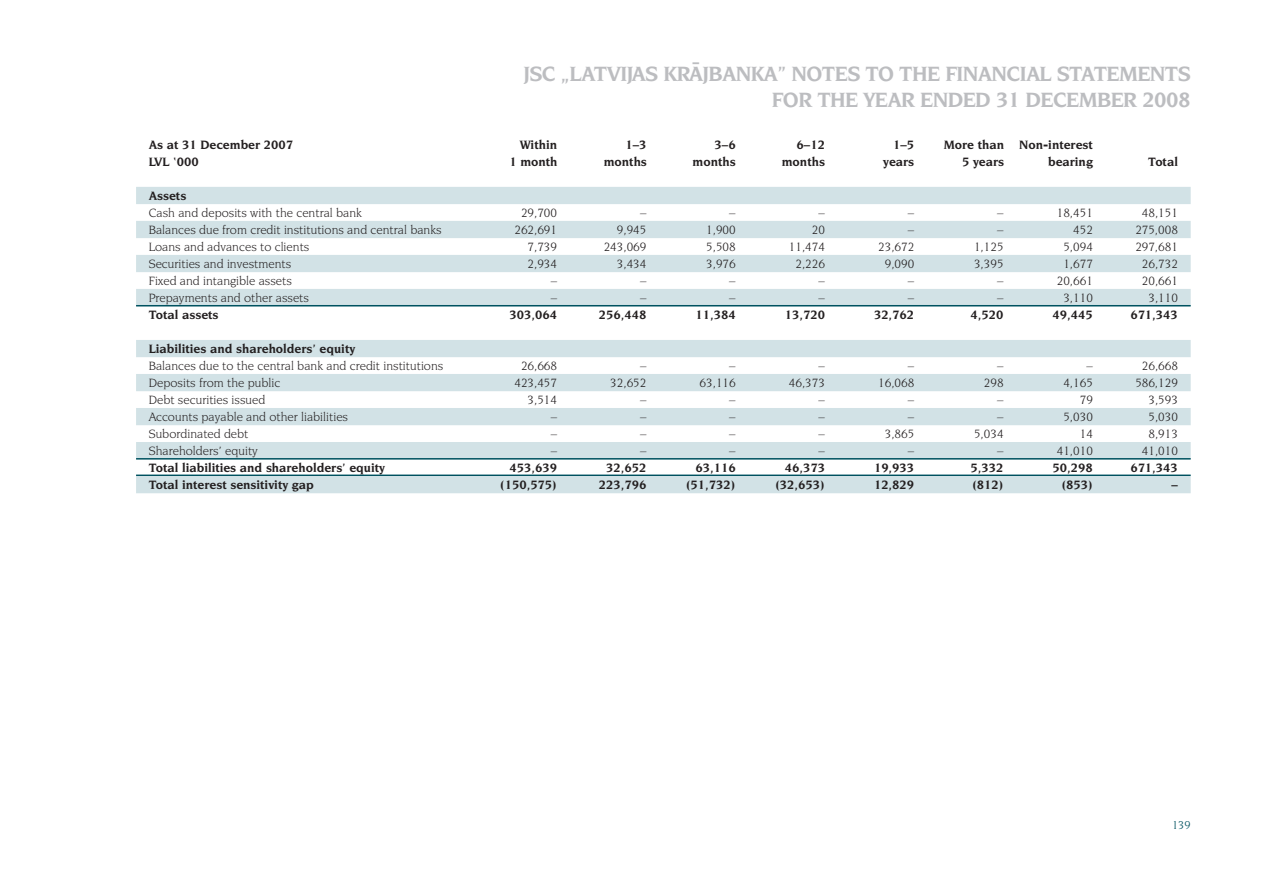
<style>
.page{position:relative;width:1263px;height:893px;background:#fff}
.page>*{position:absolute;margin:0;border:0;box-sizing:border-box;transform-origin:0 0}
.t1{font:700 21.75px/26.1px "Novarese IT Cby TL";letter-spacing:-.025em;color:#bcbdc0;text-align:right}
.t2{font:12.75px "Novarese IT Cby TL";color:#231f20}
.t3{font:12.75px "Novarese IT Cby TL Bold TT";color:#231f20}
.t4{font:12px "Novarese IT Cby TL";color:#005260}
.s1{font-family:"Helvetica Neue LT Pro";font-weight:800}
</style>
<div class="page">
<div style="left:136px;top:187px;width:1055px;height:17px;background:#d2e2e6"></div>
<div style="left:136px;top:221px;width:1055px;height:17px;background:#d2e2e6"></div>
<div style="left:136px;top:255px;width:1055px;height:17px;background:#d2e2e6"></div>
<div style="left:136px;top:289px;width:1055px;height:17px;background:#d2e2e6"></div>
<hr style="left:136px;top:305px;width:1055px;height:1px;background:#005260">
<div style="left:136px;top:340px;width:1055px;height:17px;background:#d2e2e6"></div>
<div style="left:136px;top:374px;width:1055px;height:17px;background:#d2e2e6"></div>
<div style="left:136px;top:408px;width:1055px;height:17px;background:#d2e2e6"></div>
<div style="left:136px;top:442px;width:1055px;height:17px;background:#d2e2e6"></div>
<hr style="left:136px;top:458px;width:1055px;height:2px;background:#005260">
<hr style="left:136px;top:475px;width:1055px;height:1px;background:#005260">
<div style="left:136px;top:476px;width:1055px;height:17px;background:#d2e2e6"></div>
<h1 class="t1" style="left:523px;top:60px;width:669px">JSC „LATVIJAS KRĀJBANKA” NOTES TO THE FINANCIAL STATEMENTS<br>FOR THE YEAR ENDED 31 DECEMBER 2008</h1>
<p class="t3" style="left:149px;top:137px;width:146px">As at 31 December 2007</p>
<p class="t3" style="left:520px;top:137px;width:39px">Within</p>
<p class="t3" style="left:625px;top:137px;width:23px">1–3</p>
<p class="t3" style="left:715px;top:137px;width:23px">3–6</p>
<p class="t3" style="left:797px;top:137px;width:30px">6–12</p>
<p class="t3" style="left:893px;top:137px;width:23px">1–5</p>
<p class="t3" style="left:944px;top:137px;width:151px">More than Non<span class="s1">-</span>interest</p>
<p class="t3" style="left:149px;top:154px;width:51px">LVL ‘000</p>
<p class="t3" style="left:509px;top:154px;width:50px">1 month</p>
<p class="t3" style="left:604px;top:154px;width:45px">months</p>
<p class="t3" style="left:692px;top:154px;width:45px">months</p>
<p class="t3" style="left:782px;top:154px;width:45px">months</p>
<p class="t3" style="left:883px;top:154px;width:33px">years</p>
<p class="t3" style="left:962px;top:154px;width:44px">5 years</p>
<p class="t3" style="left:1048px;top:154px;width:46px">bearing</p>
<p class="t3" style="left:1148px;top:154px;width:31px">Total</p>
<p class="t3" style="left:149px;top:188px;width:39px">Assets</p>
<p class="t2" style="left:149px;top:205px;width:215px">Cash and deposits with the central bank</p>
<p class="t2" style="left:521px;top:205px;width:38px">29,700</p>
<p class="t2" style="left:640px;top:205px;width:8px">–</p>
<p class="t2" style="left:729px;top:205px;width:8px">–</p>
<p class="t2" style="left:819px;top:205px;width:8px">–</p>
<p class="t2" style="left:908px;top:205px;width:8px">–</p>
<p class="t2" style="left:997px;top:205px;width:8px">–</p>
<p class="t2" style="left:1057px;top:205px;width:38px">18,451</p>
<p class="t2" style="left:1142px;top:205px;width:38px">48,151</p>
<p class="t2" style="left:149px;top:222px;width:294px">Balances due from credit institutions and central banks</p>
<p class="t2" style="left:514px;top:222px;width:44px">262,691</p>
<p class="t2" style="left:617px;top:222px;width:31px">9,945</p>
<p class="t2" style="left:706px;top:222px;width:31px">1,900</p>
<p class="t2" style="left:812px;top:222px;width:15px">20</p>
<p class="t2" style="left:908px;top:222px;width:8px">–</p>
<p class="t2" style="left:997px;top:222px;width:8px">–</p>
<p class="t2" style="left:1073px;top:222px;width:21px">452</p>
<p class="t2" style="left:1135px;top:222px;width:44px">275,008</p>
<p class="t2" style="left:149px;top:239px;width:162px">Loans and advances to clients</p>
<p class="t2" style="left:528px;top:239px;width:31px">7,739</p>
<p class="t2" style="left:604px;top:239px;width:44px">243,069</p>
<p class="t2" style="left:706px;top:239px;width:31px">5,508</p>
<p class="t2" style="left:789px;top:239px;width:38px">11,474</p>
<p class="t2" style="left:878px;top:239px;width:38px">23,672</p>
<p class="t2" style="left:974px;top:239px;width:31px">1,125</p>
<p class="t2" style="left:1063px;top:239px;width:31px">5,094</p>
<p class="t2" style="left:1135px;top:239px;width:44px">297,681</p>
<p class="t2" style="left:149px;top:256px;width:144px">Securities and investments</p>
<p class="t2" style="left:528px;top:256px;width:31px">2,934</p>
<p class="t2" style="left:617px;top:256px;width:31px">3,434</p>
<p class="t2" style="left:706px;top:256px;width:31px">3,976</p>
<p class="t2" style="left:795px;top:256px;width:31px">2,226</p>
<p class="t2" style="left:885px;top:256px;width:31px">9,090</p>
<p class="t2" style="left:974px;top:256px;width:31px">3,395</p>
<p class="t2" style="left:1063px;top:256px;width:31px">1,677</p>
<p class="t2" style="left:1142px;top:256px;width:38px">26,732</p>
<p class="t2" style="left:149px;top:273px;width:145px">Fixed and intangible assets</p>
<p class="t2" style="left:551px;top:273px;width:8px">–</p>
<p class="t2" style="left:640px;top:273px;width:8px">–</p>
<p class="t2" style="left:729px;top:273px;width:8px">–</p>
<p class="t2" style="left:819px;top:273px;width:8px">–</p>
<p class="t2" style="left:908px;top:273px;width:8px">–</p>
<p class="t2" style="left:997px;top:273px;width:8px">–</p>
<p class="t2" style="left:1057px;top:273px;width:38px">20,661</p>
<p class="t2" style="left:1142px;top:273px;width:38px">20,661</p>
<p class="t2" style="left:149px;top:290px;width:162px">Prepayments and other assets</p>
<p class="t2" style="left:551px;top:290px;width:8px">–</p>
<p class="t2" style="left:640px;top:290px;width:8px">–</p>
<p class="t2" style="left:729px;top:290px;width:8px">–</p>
<p class="t2" style="left:819px;top:290px;width:8px">–</p>
<p class="t2" style="left:908px;top:290px;width:8px">–</p>
<p class="t2" style="left:997px;top:290px;width:8px">–</p>
<p class="t2" style="left:1063px;top:290px;width:31px">3,110</p>
<p class="t2" style="left:1148px;top:290px;width:31px">3,110</p>
<p class="t3" style="left:149px;top:307px;width:71px">Total assets</p>
<p class="t3" style="left:509px;top:307px;width:49px">303,064</p>
<p class="t3" style="left:599px;top:307px;width:49px">256,448</p>
<p class="t3" style="left:695px;top:307px;width:42px">11,384</p>
<p class="t3" style="left:785px;top:307px;width:42px">13,720</p>
<p class="t3" style="left:874px;top:307px;width:42px">32,762</p>
<p class="t3" style="left:971px;top:307px;width:34px">4,520</p>
<p class="t3" style="left:1052px;top:307px;width:42px">49,445</p>
<p class="t3" style="left:1130px;top:307px;width:49px">671,343</p>
<p class="t3" style="left:149px;top:341px;width:208px">Liabilities and shareholders’ equity</p>
<p class="t2" style="left:149px;top:358px;width:296px">Balances due to the central bank and credit institutions</p>
<p class="t2" style="left:521px;top:358px;width:38px">26,668</p>
<p class="t2" style="left:640px;top:358px;width:8px">–</p>
<p class="t2" style="left:729px;top:358px;width:8px">–</p>
<p class="t2" style="left:819px;top:358px;width:8px">–</p>
<p class="t2" style="left:908px;top:358px;width:8px">–</p>
<p class="t2" style="left:997px;top:358px;width:8px">–</p>
<p class="t2" style="left:1086px;top:358px;width:8px">–</p>
<p class="t2" style="left:1142px;top:358px;width:38px">26,668</p>
<p class="t2" style="left:149px;top:375px;width:133px">Deposits from the public</p>
<p class="t2" style="left:514px;top:375px;width:44px">423,457</p>
<p class="t2" style="left:610px;top:375px;width:38px">32,652</p>
<p class="t2" style="left:700px;top:375px;width:38px">63,116</p>
<p class="t2" style="left:789px;top:375px;width:38px">46,373</p>
<p class="t2" style="left:878px;top:375px;width:38px">16,068</p>
<p class="t2" style="left:984px;top:375px;width:21px">298</p>
<p class="t2" style="left:1063px;top:375px;width:31px">4,165</p>
<p class="t2" style="left:1135px;top:375px;width:44px">586,129</p>
<p class="t2" style="left:149px;top:392px;width:118px">Debt securities issued</p>
<p class="t2" style="left:528px;top:392px;width:31px">3,514</p>
<p class="t2" style="left:640px;top:392px;width:8px">–</p>
<p class="t2" style="left:729px;top:392px;width:8px">–</p>
<p class="t2" style="left:819px;top:392px;width:8px">–</p>
<p class="t2" style="left:908px;top:392px;width:8px">–</p>
<p class="t2" style="left:997px;top:392px;width:8px">–</p>
<p class="t2" style="left:1080px;top:392px;width:15px">79</p>
<p class="t2" style="left:1148px;top:392px;width:31px">3,593</p>
<p class="t2" style="left:149px;top:409px;width:201px">Accounts payable and other liabilities</p>
<p class="t2" style="left:551px;top:409px;width:8px">–</p>
<p class="t2" style="left:640px;top:409px;width:8px">–</p>
<p class="t2" style="left:729px;top:409px;width:8px">–</p>
<p class="t2" style="left:819px;top:409px;width:8px">–</p>
<p class="t2" style="left:908px;top:409px;width:8px">–</p>
<p class="t2" style="left:997px;top:409px;width:8px">–</p>
<p class="t2" style="left:1063px;top:409px;width:31px">5,030</p>
<p class="t2" style="left:1148px;top:409px;width:31px">5,030</p>
<p class="t2" style="left:149px;top:426px;width:101px">Subordinated debt</p>
<p class="t2" style="left:551px;top:426px;width:8px">–</p>
<p class="t2" style="left:640px;top:426px;width:8px">–</p>
<p class="t2" style="left:729px;top:426px;width:8px">–</p>
<p class="t2" style="left:819px;top:426px;width:8px">–</p>
<p class="t2" style="left:885px;top:426px;width:31px">3,865</p>
<p class="t2" style="left:974px;top:426px;width:31px">5,034</p>
<p class="t2" style="left:1080px;top:426px;width:15px">14</p>
<p class="t2" style="left:1148px;top:426px;width:31px">8,913</p>
<p class="t2" style="left:149px;top:443px;width:111px">Shareholders’ equity</p>
<p class="t2" style="left:551px;top:443px;width:8px">–</p>
<p class="t2" style="left:640px;top:443px;width:8px">–</p>
<p class="t2" style="left:729px;top:443px;width:8px">–</p>
<p class="t2" style="left:819px;top:443px;width:8px">–</p>
<p class="t2" style="left:908px;top:443px;width:8px">–</p>
<p class="t2" style="left:997px;top:443px;width:8px">–</p>
<p class="t2" style="left:1057px;top:443px;width:38px">41,010</p>
<p class="t2" style="left:1142px;top:443px;width:38px">41,010</p>
<p class="t3" style="left:149px;top:460px;width:238px">Total liabilities and shareholders’ equity</p>
<p class="t3" style="left:509px;top:460px;width:49px">453,639</p>
<p class="t3" style="left:606px;top:460px;width:42px">32,652</p>
<p class="t3" style="left:695px;top:460px;width:42px">63,116</p>
<p class="t3" style="left:785px;top:460px;width:42px">46,373</p>
<p class="t3" style="left:874px;top:460px;width:42px">19,933</p>
<p class="t3" style="left:971px;top:460px;width:34px">5,332</p>
<p class="t3" style="left:1052px;top:460px;width:42px">50,298</p>
<p class="t3" style="left:1130px;top:460px;width:49px">671,343</p>
<p class="t3" style="left:149px;top:477px;width:166px">Total interest sensitivity gap</p>
<p class="t3" style="left:500px;top:477px;width:59px">(150,575)</p>
<p class="t3" style="left:599px;top:477px;width:49px">223,796</p>
<p class="t3" style="left:686px;top:477px;width:51px">(51,732)</p>
<p class="t3" style="left:775px;top:477px;width:51px">(32,653)</p>
<p class="t3" style="left:874px;top:477px;width:42px">12,829</p>
<p class="t3" style="left:972px;top:477px;width:33px">(812)</p>
<p class="t3" style="left:1061px;top:477px;width:33px">(853)</p>
<p class="t3" style="left:1171px;top:477px;width:8px">–</p>
<p class="t4" style="left:1172px;top:818px;width:20px">139</p>
</div>
